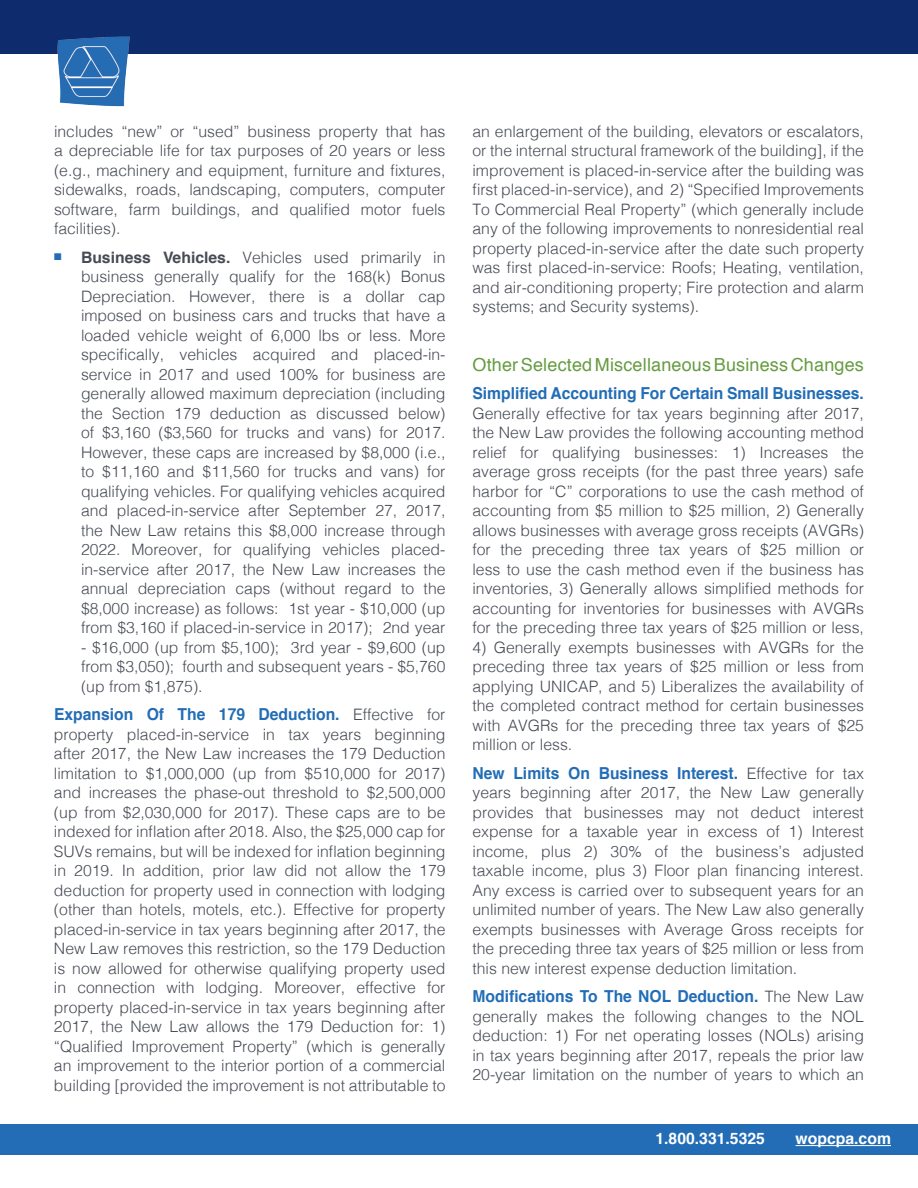
<style>
.page{position:relative;width:918px;height:1188px;background:#fff}
.page>*{position:absolute;margin:0;border:0;box-sizing:border-box;transform-origin:0 0}
.t1{font:18px "Helvetica";letter-spacing:.01em;color:#669c41}
.t2{font:700 16.5px "Helvetica";color:#226db6;scale:.95 1}
.t3{font:300 15.75px/19.5px "Helvetica";color:#464b54;text-align:justify}
.t4{font:700 15.75px "Helvetica";color:#fff}
.s1{color:#226db6}
.s2{font-weight:700}
.s3{font-weight:300;font-size:15.75px;color:#464b54}
</style>
<div class="page">
<div style="left:0;top:0;width:918px;height:54px;background:#0d2b6d"></div>
<div style="left:0;top:1124px;width:918px;height:30px;background:#226db6"></div>
<hr style="left:796px;top:1145px;width:95px;height:1px;background:#fff">
<img style="left:57px;top:36px;width:73px;height:71px">
<p class="t3" style="left:54px;top:120px;width:393px">includes “new” or “used” business property that has a depreciable life for tax purposes of 20 years or less (e.g., machinery and equipment, furniture and fixtures, sidewalks, roads, landscaping, computers, computer software, farm buildings, and qualified motor fuels facilities).</p>
<p class="t3" style="left:81px;top:246px;width:366px;text-indent:-27px"><span class="s1">■</span> <span class="s2">Business Vehicles.</span> Vehicles used primarily in business generally qualify for the 168(k) Bonus Depreciation. However, there is a dollar cap imposed on business cars and trucks that have a loaded vehicle weight of 6,000 lbs or less. More specifically, vehicles acquired and placed-in&shy;service in 2017 and used 100% for business are generally allowed maximum depreciation (including the Section 179 deduction as discussed below) of $3,160 ($3,560 for trucks and vans) for 2017.<br>However, these caps are increased by $8,000 (i.e., to $11,160 and $11,560 for trucks and vans) for qualifying vehicles. For qualifying vehicles acquired and placed-in-service after September 27, 2017, the New Law retains this $8,000 increase through 2022. Moreover, for qualifying vehicles placed&shy;in-service after 2017, the New Law increases the annual depreciation caps (without regard to the $8,000 increase) as follows: 1st year - $10,000 (up from $3,160 if placed-in-service in 2017); 2nd year</p>
<p class="t3" style="left:81px;top:636px;width:366px">- $16,000 (up from $5,100); 3rd year - $9,600 (up from $3,050); fourth and subsequent years - $5,760 (up from $1,875).</p>
<p class="t2" style="left:54px;top:701px;width:414px">Expansion Of The 179 Deduction. <span class="s3">Effective for</span></p>
<p class="t3" style="left:54px;top:723px;width:393px">property placed-in-service in tax years beginning after 2017, the New Law increases the 179 Deduction limitation to $1,000,000 (up from $510,000 for 2017) and increases the phase-out threshold to $2,500,000 (up from $2,030,000 for 2017). These caps are to be indexed for inflation after 2018. Also, the $25,000 cap for SUVs remains, but will be indexed for inflation beginning in 2019. In addition, prior law did not allow the 179 deduction for property used in connection with lodging (other than hotels, motels, etc.). Effective for property placed-in-service in tax years beginning after 2017, the New Law removes this restriction, so the 179 Deduction is now allowed for otherwise qualifying property used in connection with lodging. Moreover, effective for property placed-in-service in tax years beginning after 2017, the New Law allows the 179 Deduction for: 1) “Qualified Improvement Property” (which is generally an improvement to the interior portion of a commercial building [provided the improvement is not attributable to</p>
<p class="t3" style="left:472px;top:120px;width:393px">an enlargement of the building, elevators or escalators, or the internal structural framework of the building], if the improvement is placed-in-service after the building was first placed-in-service), and 2) “Specified Improvements To Commercial Real Property” (which generally include any of the following improvements to nonresidential real property placed-in-service after the date such property was first placed-in-service: Roofs; Heating, ventilation, and air-conditioning property; Fire protection and alarm systems; and Security systems).</p>
<p class="t1" style="left:472px;top:350px;width:393px">Other Selected Miscellaneous Business Changes</p>
<p class="t2" style="left:472px;top:380px;width:414px">Simplified Accounting For Certain Small Businesses.</p>
<p class="t3" style="left:473px;top:402px;width:393px">Generally effective for tax years beginning after 2017, the New Law provides the following accounting method relief for qualifying businesses: 1) Increases the average gross receipts (for the past three years) safe harbor for “C” corporations to use the cash method of accounting from $5 million to $25 million, 2) Generally allows businesses with average gross receipts (AVGRs) for the preceding three tax years of $25 million or less to use the cash method even if the business has inventories, 3) Generally allows simplified methods for accounting for inventories for businesses with AVGRs for the preceding three tax years of $25 million or less,</p>
<p class="t3" style="left:473px;top:636px;width:393px">4) Generally exempts businesses with AVGRs for the preceding three tax years of $25 million or less from applying UNICAP, and 5) Liberalizes the availability of the completed contract method for certain businesses with AVGRs for the preceding three tax years of $25 million or less.</p>
<p class="t2" style="left:472px;top:759px;width:414px">New Limits On Business Interest. <span class="s3">Effective for tax</span></p>
<p class="t3" style="left:473px;top:782px;width:393px">years beginning after 2017, the New Law generally provides that businesses may not deduct interest expense for a taxable year in excess of 1) Interest income, plus 2) 30% of the business’s adjusted taxable income, plus 3) Floor plan financing interest.<br>Any excess is carried over to subsequent years for an unlimited number of years. The New Law also generally exempts businesses with Average Gross receipts for the preceding three tax years of $25 million or less from this new interest expense deduction limitation.</p>
<p class="t2" style="left:472px;top:983px;width:414px">Modifications To The NOL Deduction. <span class="s3">The New Law</span></p>
<p class="t3" style="left:472px;top:1005px;width:393px">generally makes the following changes to the NOL deduction: 1) For net operating losses (NOLs) arising in tax years beginning after 2017, repeals the prior law 20-year limitation on the number of years to which an</p>
<p class="t4" style="left:655px;top:1126px;width:111px">1.800.331.5325</p>
<p class="t4" style="left:796px;top:1126px;width:97px">wopcpa.com</p>
</div>
